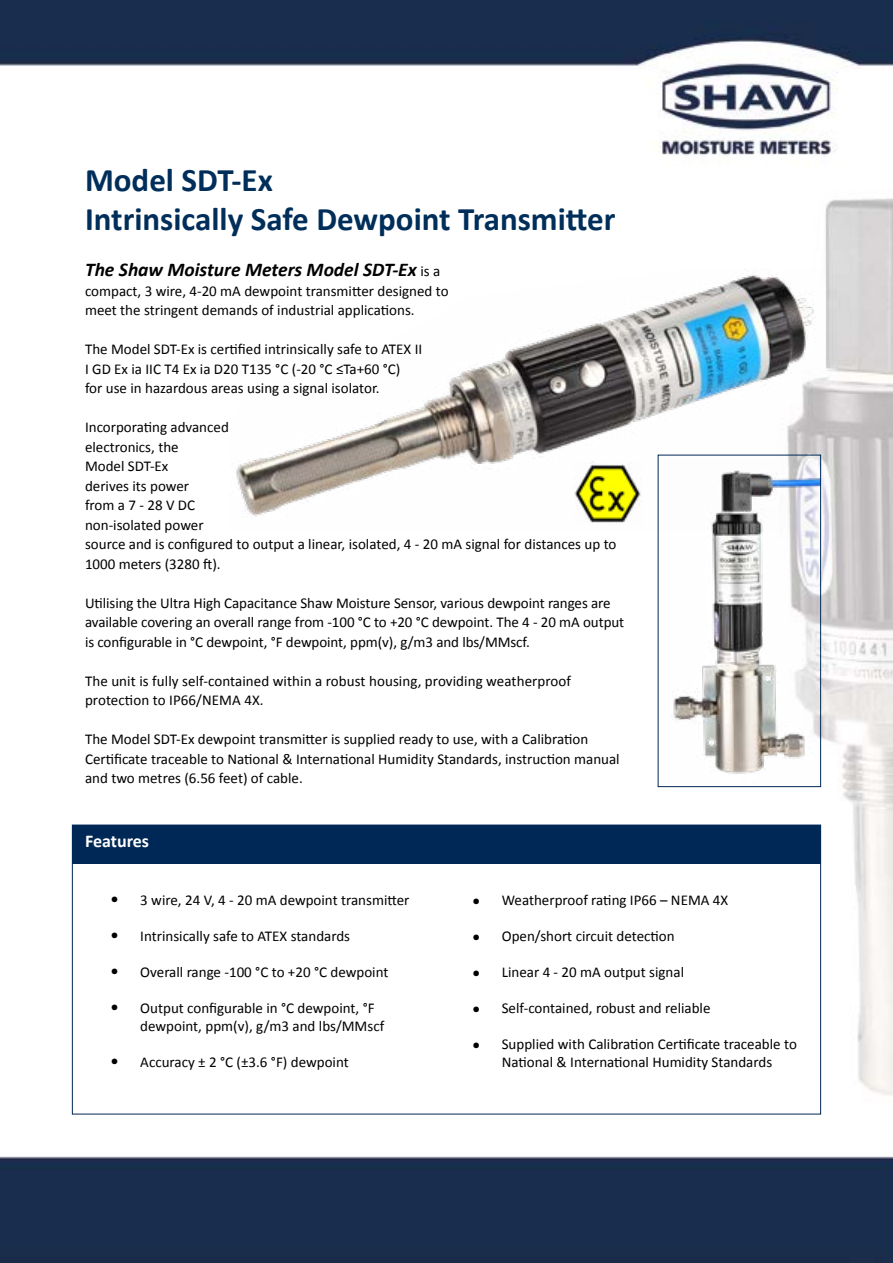
<style>
.page{position:relative;width:893px;height:1263px;background:#fff}
.page>*{position:absolute;margin:0;border:0;box-sizing:border-box;transform-origin:0 0}
.t1{font:700 33px/39.6px "Calibri";color:#002e5a}
.t2{font:italic 700 19.5px "Calibri";color:#000}
.t3{font:18px/36px "Calibri";color:#000;text-align:justify}
.t4{font:700 18px "Calibri";color:#fff}
.t5{font:15px/19.5px "Calibri";color:#000}
.s1{font-weight:400;font-style:normal;font-size:15px}
</style>
<div class="page">
<img style="left:0;top:0;width:893px;height:1263px">
<div style="left:72px;top:825px;width:749px;height:38px;background:#002856"></div>
<img style="left:230px;top:268px;width:594px;height:263px">
<img style="left:660px;top:459px;width:159px;height:324px">
<div style="left:658px;top:455px;width:163px;height:332px;border:1px solid #002856"></div>
<img style="left:574px;top:462px;width:68px;height:63px">
<h1 class="t1" style="left:85px;top:160px;width:532px">Model SDT-Ex<br>Intrinsically Safe Dewpoint Transmitter</h1>
<h2 class="t2" style="left:85px;top:257px;width:357px">The Shaw Moisture Meters Model SDT-Ex <span class="s1">is a</span></h2>
<p class="t5" style="left:85px;top:281px;width:365px">compact, 3 wire, 4-20 mA dewpoint transmitter designed to meet the stringent demands of industrial applications.</p>
<p class="t5" style="left:85px;top:339px;width:339px">The Model SDT-Ex is certified intrinsically safe to ATEX II<br>I GD Ex ia IIC T4 Ex ia D20 T135 °C (-20 °C ≤Ta+60 °C)<br>for use in hazardous areas using a signal isolator.</p>
<p class="t5" style="left:85px;top:417px;width:533px">Incorporating advanced<br>electronics, the<br>Model SDT-Ex<br>derives its power<br>from a 7 - 28 V DC<br>non-isolated power<br>source and is configured to output a linear, isolated, 4 - 20 mA signal for distances up to<br>1000 meters (3280 ft).</p>
<p class="t5" style="left:85px;top:593px;width:541px">Utilising the Ultra High Capacitance Shaw Moisture Sensor, various dewpoint ranges are available covering an overall range from -100 °C to +20 °C dewpoint. The 4 - 20 mA output is configurable in °C dewpoint, °F dewpoint, ppm(v), g/m3 and lbs/MMscf.</p>
<p class="t5" style="left:85px;top:671px;width:488px">The unit is fully self-contained within a robust housing, providing weatherproof protection to IP66/NEMA 4X.</p>
<p class="t5" style="left:85px;top:729px;width:536px">The Model SDT-Ex dewpoint transmitter is supplied ready to use, with a Calibration<br>Certificate traceable to National &amp; International Humidity Standards, instruction manual and two metres (6.56 feet) of cable.</p>
<p class="t4" style="left:85px;top:829px;width:66px">Features</p>
<p class="t3" style="left:110px;top:881px;width:10px">• • • •</p>
<p class="t3" style="left:110px;top:1043px;width:10px">•</p>
<p class="t5" style="left:140px;top:890px;width:271px">3 wire, 24 V, 4 - 20 mA dewpoint transmitter</p>
<p class="t5" style="left:140px;top:926px;width:211px">Intrinsically safe to ATEX standards</p>
<p class="t5" style="left:140px;top:962px;width:250px">Overall range -100 °C to +20 °C dewpoint</p>
<p class="t5" style="left:140px;top:999px;width:245px;line-height:18px">Output configurable in °C dewpoint, °F dewpoint, ppm(v), g/m3 and lbs/MMscf</p>
<p class="t5" style="left:140px;top:1052px;width:210px">Accuracy ± 2 °C (±3.6 °F) dewpoint</p>
<p class="t3" style="left:472px;top:882px;width:10px">• • • • •</p>
<p class="t5" style="left:502px;top:890px;width:228px">Weatherproof rating IP66 – NEMA 4X</p>
<p class="t5" style="left:502px;top:926px;width:174px">Open/short circuit detection</p>
<p class="t5" style="left:502px;top:962px;width:184px">Linear 4 - 20 mA output signal</p>
<p class="t5" style="left:502px;top:998px;width:210px">Self-contained, robust and reliable</p>
<p class="t5" style="left:502px;top:1035px;width:297px;line-height:18px">Supplied with Calibration Certificate traceable to<br>National &amp; International Humidity Standards</p>
</div>
